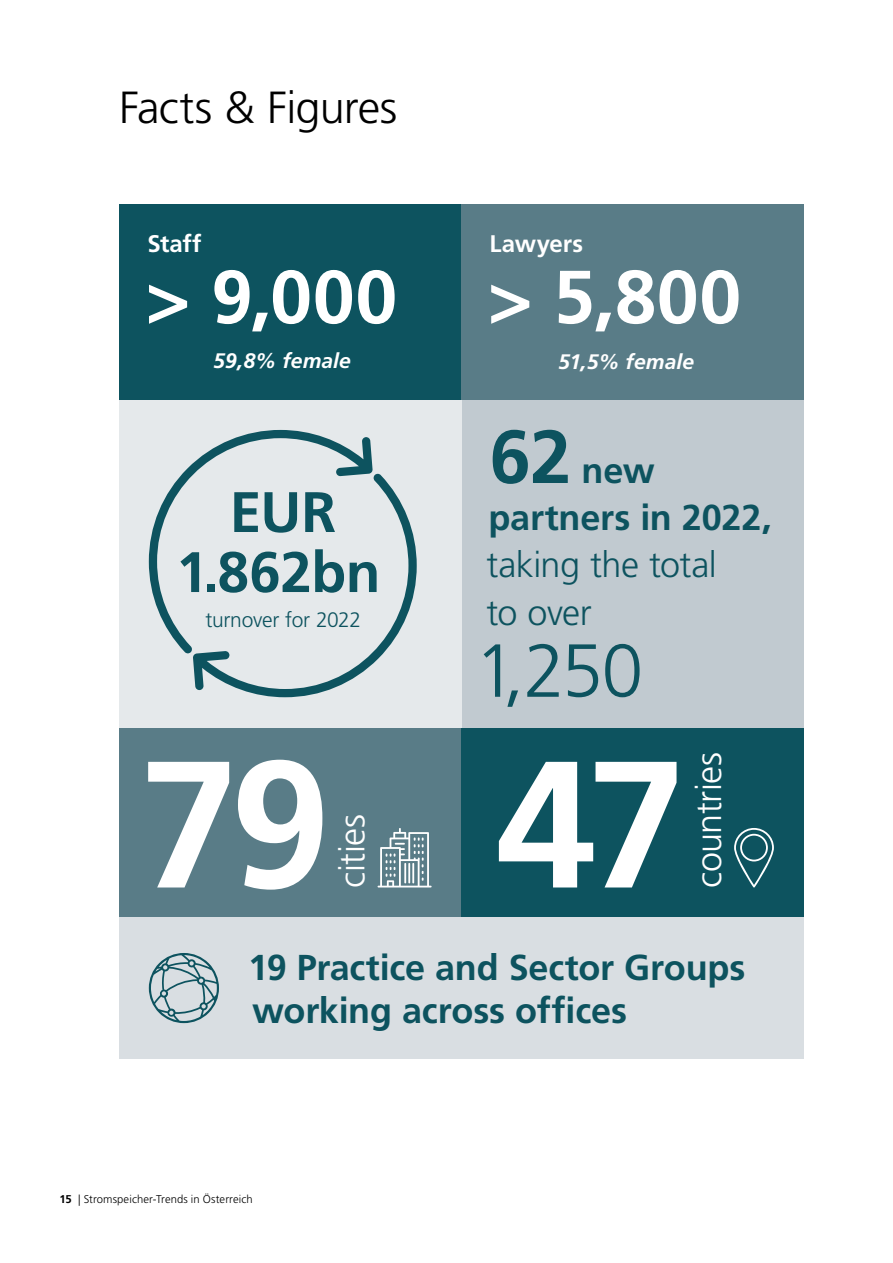
<style>
.page{position:relative;width:893px;height:1263px;background:#fff}
.page>*{position:absolute;margin:0;border:0;box-sizing:border-box;transform-origin:0 0}
.t1{font:700 180px "Frutiger LT Pro";color:#fff}
.t2{font:700 75px "Frutiger LT Pro";letter-spacing:.01em;color:#fff}
.t3{font:300 75px "Frutiger LT Pro";color:#0d535f}
.t4{font:700 57px/60px "Frutiger LT Pro";letter-spacing:-.01em;color:#0d535f;text-align:center}
.t5{font:300 45px "Frutiger LT Pro";letter-spacing:-.02em;color:#000}
.t6{font:700 36px/47.2px "Frutiger LT Pro";letter-spacing:-.005em;color:#0d535f}
.t7{font:300 36px/47.2px "Frutiger LT Pro";letter-spacing:-.015em;color:#0d535f}
.t8{font:300 36px "Frutiger LT Pro";letter-spacing:-.015em;color:#fff}
.t9{font:700 24px "Frutiger LT Pro";color:#fff}
.t10{font:italic 700 21px "Frutiger LT Pro";letter-spacing:.005em;color:#fff}
.t11{font:300 21px "Frutiger LT Pro";letter-spacing:-.015em;color:#0d535f}
.t12{font:300 11.25px "Frutiger LT Pro";letter-spacing:.01em;color:#000}
.s1{font-size:75px}
.s2{font-weight:700}
</style>
<div class="page">
<div style="left:119px;top:204px;width:342px;height:196px;background:#0d535f"></div>
<div style="left:119px;top:728px;width:342px;height:189px;background:#597c87"></div>
<div style="left:461px;top:204px;width:343px;height:196px;background:#597c87"></div>
<div style="left:461px;top:728px;width:343px;height:189px;background:#0d535f"></div>
<div style="left:461px;top:400px;width:343px;height:328px;background:#c1cad0"></div>
<div style="left:119px;top:400px;width:342px;height:328px;background:#e5e9eb"></div>
<div style="left:119px;top:917px;width:685px;height:142px;background:#d9dee2"></div>
<svg style="left:149px;top:430px;width:224px;height:223px"></svg>
<svg style="left:193px;top:473px;width:224px;height:224px"></svg>
<svg style="left:149px;top:953px;width:70px;height:70px"></svg>
<svg style="left:734px;top:828px;width:40px;height:59px"></svg>
<svg style="left:378px;top:828px;width:54px;height:59px"></svg>
<p class="t5" style="left:119px;top:81px;width:280px">Facts &amp; Figures</p>
<p class="t9" style="left:147px;top:229px;width:56px">Staff</p>
<h2 class="t2" style="left:146px;top:253px;width:253px">&gt; 9,000</h2>
<p class="t10" style="left:213px;top:348px;width:139px">59,8% female</p>
<h3 class="t4" style="left:176px;top:482px;width:206px">EUR<br>1.862bn</h3>
<p class="t11" style="left:205px;top:607px;width:157px">turnover for 2022</p>
<h1 class="t1" style="left:139px;top:719px;width:192px">79</h1>
<p class="t8" style="left:331px;top:887px;width:75px;rotate:-90deg">cities</p>
<p class="t9" style="left:489px;top:229px;width:95px">Lawyers</p>
<h2 class="t2" style="left:488px;top:253px;width:255px">&gt; 5,800</h2>
<p class="t10" style="left:558px;top:349px;width:138px">51,5% female</p>
<p class="t6" style="left:488px;top:447px;width:285px"><span class="s1">62</span> new partners in 2022,</p>
<p class="t7" style="left:486px;top:542px;width:232px">taking the total to over</p>
<h2 class="t3" style="left:474px;top:627px;width:170px">1,250</h2>
<h1 class="t1" style="left:496px;top:719px;width:192px">47</h1>
<p class="t8" style="left:688px;top:887px;width:137px;rotate:-90deg">countries</p>
<p class="t6" style="left:248px;top:946px;width:499px;line-height:43.2px">19 Practice and Sector Groups working across offices</p>
<p class="t12" style="left:60px;top:1193px;width:195px"><span class="s2">15</span> | Stromspeicher-Trends in Österreich</p>
</div>
